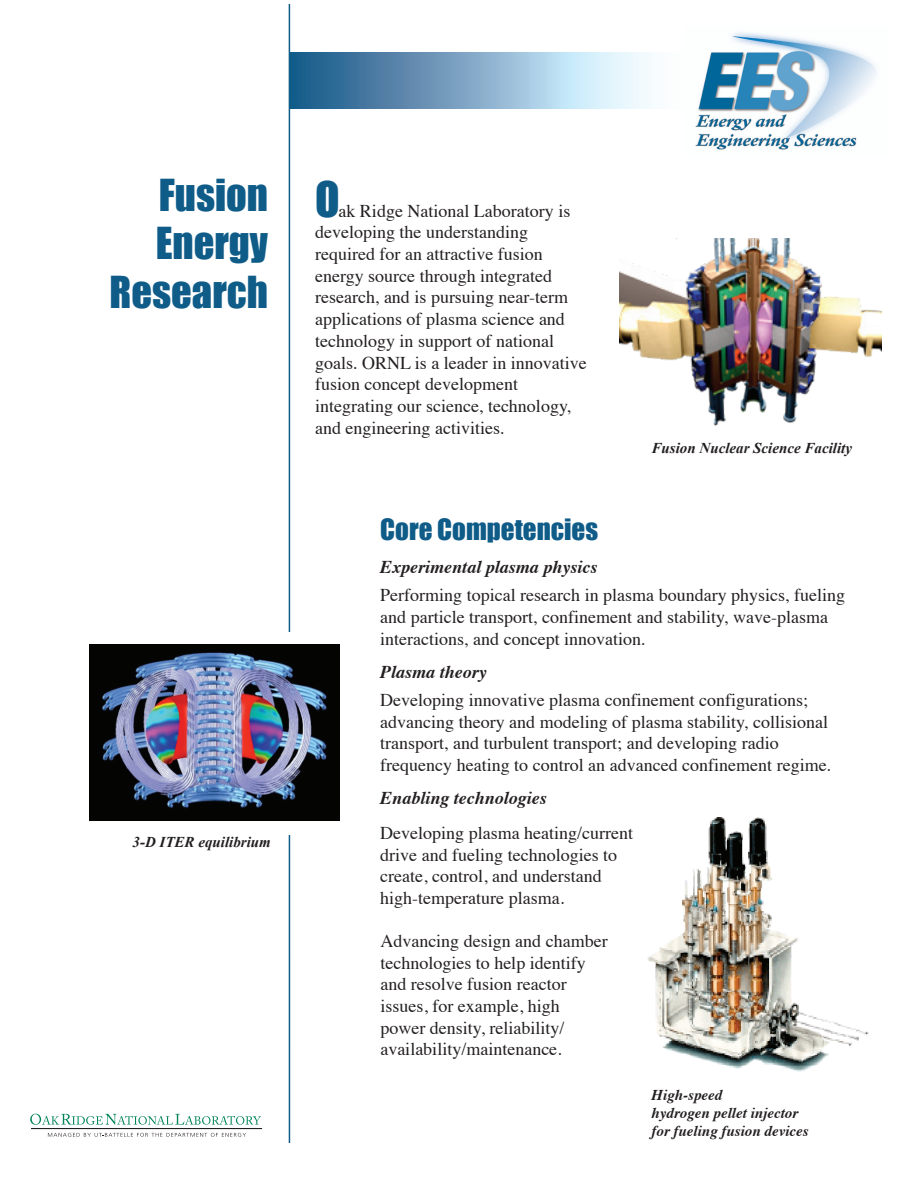
<style>
.page{position:relative;width:918px;height:1188px;background:#fff}
.page>*{position:absolute;margin:0;border:0;box-sizing:border-box;transform-origin:0 0}
.t1{font:45px "Impact";color:#0f5c89}
.t2{font:40.5px/48.8px "Impact";color:#0f5c89;text-align:right}
.t3{font:27px "Impact";color:#0f5c89}
.t4{font:18px/21.8px "Times";color:#231f20}
.t5{font:italic 700 18px "Times";color:#231f20}
.t6{font:italic 700 15px/18px "Times";color:#231f20}
.t7{font:italic 700 15px "Times New Roman";color:#231f20}
</style>
<div class="page">
<svg style="left:30px;top:1114px;width:231px;height:11px"></svg>
<hr style="left:31px;top:1128px;width:231px;height:1px;background:#231f20">
<svg style="left:48px;top:1133px;width:198px;height:4px"></svg>
<svg style="left:290px;top:53px;width:360px;height:55px;background:#84abc8"></svg>
<hr style="left:289px;top:4px;width:1px;height:1139px;background:#0f5c89">
<img style="left:695px;top:32px;width:182px;height:118px">
<div style="left:89px;top:643px;width:252px;height:179px;background:#040503"></div>
<img style="left:647px;top:818px;width:222px;height:254px">
<img style="left:620px;top:239px;width:261px;height:187px">
<div style="left:282px;top:632px;width:17px;height:202px;background:#fff"></div>
<img style="left:102px;top:645px;width:226px;height:175px">
<p class="t2" style="left:110px;top:170px;width:160px">Fusion<br>Energy<br>Research</p>
<p class="t7" style="left:133px;top:833px;width:140px">3-D ITER equilibrium</p>
<p class="t1" style="left:315px;top:171px;width:26px">O</p>
<p class="t4" style="left:315px;top:198px;width:273px;text-indent:23px">ak Ridge National Laboratory is developing the understanding required for an attractive fusion energy source through integrated research, and is pursuing near-term applications of plasma science and technology in support of national goals. ORNL is a leader in innovative fusion concept development integrating our science, technology, and engineering activities.</p>
<p class="t3" style="left:380px;top:513px;width:219px">Core Competencies</p>
<p class="t5" style="left:380px;top:550px;width:219px">Experimental plasma physics</p>
<p class="t7" style="left:652px;top:439px;width:202px">Fusion Nuclear Science Facility</p>
<p class="t4" style="left:380px;top:583px;width:466px">Performing topical research in plasma boundary physics, fueling and particle transport, confinement and stability, wave-plasma interactions, and concept innovation.</p>
<p class="t5" style="left:380px;top:655px;width:108px">Plasma theory</p>
<p class="t4" style="left:380px;top:687px;width:452px">Developing innovative plasma confinement configurations; advancing theory and modeling of plasma stability, collisional transport, and turbulent transport; and developing radio frequency heating to control an advanced confinement regime.</p>
<p class="t5" style="left:380px;top:781px;width:168px">Enabling technologies</p>
<p class="t4" style="left:380px;top:821px;width:254px">Developing plasma heating/current drive and fueling technologies to create, control, and understand high-temperature plasma.</p>
<p class="t4" style="left:380px;top:929px;width:229px">Advancing design and chamber technologies to help identify and resolve fusion reactor issues, for example, high power density, reliability/ availability/maintenance.</p>
<p class="t6" style="left:652px;top:1085px;width:159px">High-speed<br>hydrogen pellet injector for fueling fusion devices</p>
</div>
